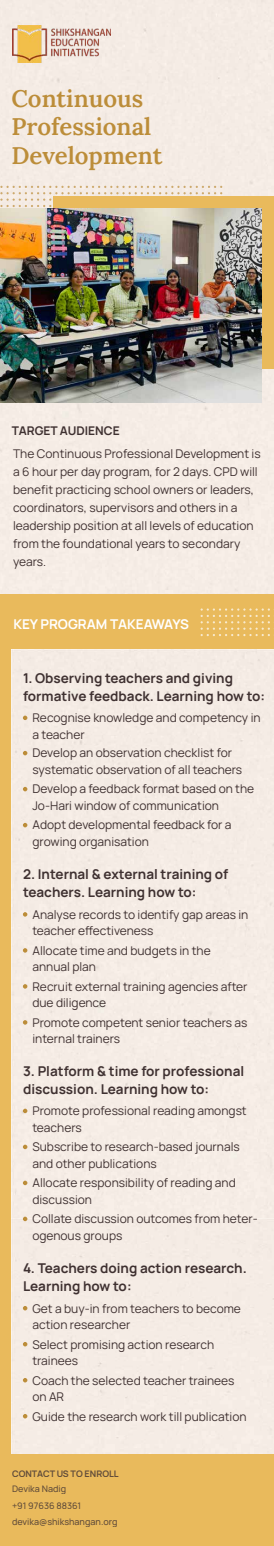
<style>
.page{position:relative;width:274px;height:1546px;background:#fff}
.page>*{position:absolute;margin:0;border:0;box-sizing:border-box;transform-origin:0 0}
.t1{font:600 24px/28.5px "Lora";color:#bc8d39}
.t2{font:700 13.5px/18px "Manrope";color:#3f3131}
.t3{font:700 13.5px "Manrope";color:#fff}
.t4{font:12px/16.5px "Manrope";color:#3f3131}
.t5{font:700 12px "Manrope";color:#3f3131}
.t6{font:500 9px/17.2px "Manrope";color:#3f3131}
.t7{font:700 9px "Manrope";color:#3f3131}
</style>
<div class="page">
<div style="left:0;top:0;width:274px;height:595px;background:#f5ece5"></div>
<img style="left:12px;top:26px;width:99px;height:37px">
<svg style="left:0;top:186px;width:222px;height:22px;background:#efe3d6"></svg>
<div style="left:53px;top:196px;width:221px;height:172px;background:#e9ba5c"></div>
<div style="left:0;top:595px;width:274px;height:951px;background:#e9ba5c"></div>
<div style="left:11px;top:649px;width:263px;height:573px;background:#f5ece5"></div>
<div style="left:12px;top:1219px;width:262px;height:235px;background:#f5ece5"></div>
<svg style="left:23px;top:716px;width:4px;height:4px"></svg>
<svg style="left:23px;top:751px;width:4px;height:4px"></svg>
<svg style="left:23px;top:787px;width:4px;height:4px"></svg>
<svg style="left:23px;top:912px;width:4px;height:4px"></svg>
<svg style="left:23px;top:948px;width:4px;height:4px"></svg>
<svg style="left:23px;top:984px;width:4px;height:4px"></svg>
<svg style="left:23px;top:1020px;width:4px;height:4px"></svg>
<svg style="left:200px;top:608px;width:74px;height:28px"></svg>
<svg style="left:23px;top:823px;width:4px;height:4px"></svg>
<svg style="left:23px;top:1108px;width:4px;height:5px"></svg>
<svg style="left:23px;top:1144px;width:4px;height:5px"></svg>
<svg style="left:23px;top:1180px;width:4px;height:5px"></svg>
<svg style="left:23px;top:1216px;width:4px;height:5px"></svg>
<svg style="left:23px;top:1306px;width:4px;height:4px"></svg>
<svg style="left:23px;top:1342px;width:4px;height:4px"></svg>
<svg style="left:23px;top:1378px;width:4px;height:4px"></svg>
<svg style="left:23px;top:1414px;width:4px;height:4px"></svg>
<img style="left:0;top:208px;width:262px;height:195px">
<h1 class="t1" style="left:11px;top:82px;width:152px">Continuous<br>Professional<br>Development</h1>
<p class="t5" style="left:12px;top:421px;width:109px">TARGET AUDIENCE</p>
<p class="t4" style="left:13px;top:444px;width:249px;line-height:18px">The Continuous Professional Development is a 6 hour per day program, for 2 days. CPD will benefit practicing school owners or leaders, coordinators, supervisors and others in a leadership position at all levels of education from the foundational years to secondary years.</p>
<p class="t3" style="left:13px;top:612px;width:177px">KEY PROGRAM TAKEAWAYS</p>
<p class="t2" style="left:23px;top:668px;width:243px">1. Observing teachers and giving formative feedback. Learning how to:</p>
<p class="t4" style="left:32px;top:709px;width:230px">Recognise knowledge and competency in a teacher</p>
<p class="t4" style="left:32px;top:744px;width:211px">Develop an observation checklist for systematic observation of all teachers</p>
<p class="t4" style="left:32px;top:780px;width:223px">Develop a feedback format based on the<br>Jo-Hari window of communication</p>
<p class="t4" style="left:32px;top:816px;width:200px">Adopt developmental feedback for a growing organisation</p>
<p class="t2" style="left:23px;top:864px;width:207px">2. Internal &amp; external training of teachers. Learning how to:</p>
<p class="t4" style="left:32px;top:905px;width:217px">Analyse records to identify gap areas in teacher effectiveness</p>
<p class="t4" style="left:32px;top:941px;width:180px">Allocate time and budgets in the annual plan</p>
<p class="t4" style="left:32px;top:977px;width:216px">Recruit external training agencies after due diligence</p>
<p class="t4" style="left:32px;top:1013px;width:216px">Promote competent senior teachers as internal trainers</p>
<p class="t2" style="left:23px;top:1061px;width:223px">3. Platform &amp; time for professional discussion. Learning how to:</p>
<p class="t4" style="left:32px;top:1102px;width:216px">Promote professional reading amongst teachers</p>
<p class="t4" style="left:32px;top:1138px;width:209px">Subscribe to research-based journals and other publications</p>
<p class="t4" style="left:32px;top:1174px;width:205px">Allocate responsibility of reading and discussion</p>
<p class="t4" style="left:32px;top:1210px;width:227px">Collate discussion outcomes from heter&shy;ogenous groups</p>
<p class="t2" style="left:23px;top:1258px;width:225px">4. Teachers doing action research.<br>Learning how to:</p>
<p class="t4" style="left:32px;top:1299px;width:210px">Get a buy-in from teachers to become action researcher</p>
<p class="t4" style="left:32px;top:1335px;width:183px">Select promising action research trainees</p>
<p class="t4" style="left:32px;top:1371px;width:204px">Coach the selected teacher trainees on AR</p>
<p class="t4" style="left:32px;top:1407px;width:216px">Guide the research work till publication</p>
<p class="t7" style="left:12px;top:1466px;width:108px">CONTACT US TO ENROLL</p>
<p class="t6" style="left:12px;top:1479px;width:71px">Devika Nadig +91 97636 88361</p>
<p class="t6" style="left:12px;top:1512px;width:107px">devika@shikshangan.org</p>
</div>
